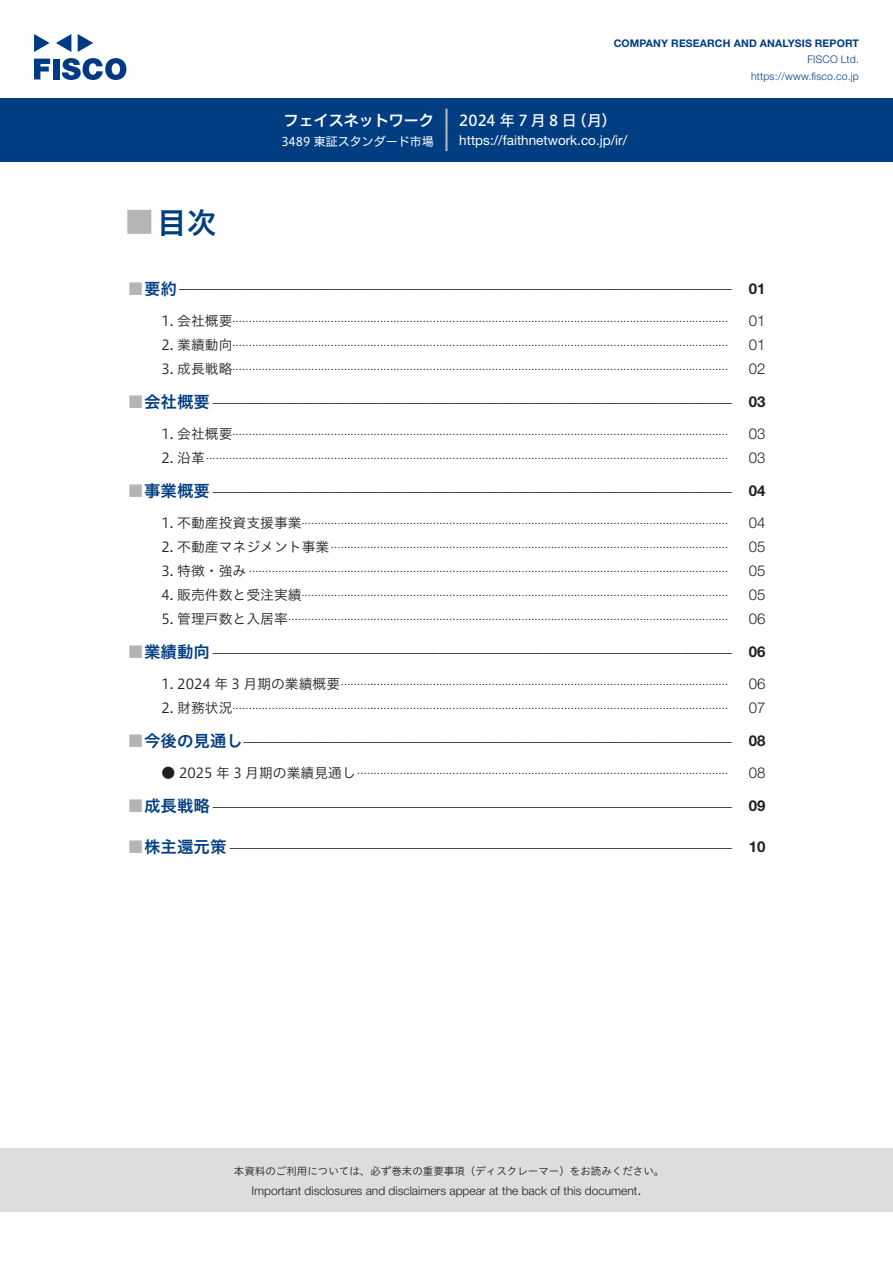
<style>
.page{position:relative;width:893px;height:1263px;background:#fff}
.page>*{position:absolute;margin:0;border:0;box-sizing:border-box;transform-origin:0 0}
.t1{font:30px "Hiragino UD Sans Std N W6";color:#003d81}
.t2{font:24px "Hiragino UD Sans Std W6";color:#b5b5b6}
.t3{font:16.5px "Hiragino UD Sans Std W6";color:#003d81}
.t4{font:300 15px "Helvetica Neue LT Std";color:#231f20}
.t5{font:700 15px "Helvetica Neue LT Std";color:#231f20}
.t6{font:15px "Hiragino UD Sans F Std N W5";letter-spacing:.215em;color:#fff}
.t7{font:15px "Hiragino UD Sans F Std N W6";color:#fff}
.t8{font:13.8px "Hiragino UD Sans Std W3";color:#231f20}
.t9{font:13.5px "Helvetica Neue LT Std";color:#fff}
.t10{font:12px "Hiragino UD Sans Std W3";color:#231f20}
.t11{font:300 12px "Helvetica Neue LT Std";color:#231f20}
.t12{font:12px "Hiragino UD Sans F Std N W4";color:#fff}
.t13{font:10.5px "Hiragino UD Sans Std W3";color:#231f20}
.t14{font:700 10.5px "Helvetica Neue LT Std";letter-spacing:.015em;color:#003d81}
.t15{font:300 10.5px/16.5px "Helvetica Neue LT Std";letter-spacing:.015em;color:#003d81;text-align:right}
.t16{font:9px "Hiragino UD Sans Std W3";color:#231f20}
.s1{color:#b5b5b6}
</style>
<div class="page">
<div style="left:0;top:1148px;width:893px;height:64px;background:#ddd"></div>
<svg style="left:34px;top:59px;width:16px;height:20px"></svg>
<div style="left:53px;top:59px;width:6px;height:20px;background:#003a83"></div>
<svg style="left:62px;top:58px;width:64px;height:22px"></svg>
<svg style="left:34px;top:34px;width:16px;height:18px"></svg>
<svg style="left:78px;top:34px;width:15px;height:18px"></svg>
<svg style="left:56px;top:34px;width:15px;height:18px"></svg>
<div style="left:0;top:98px;width:893px;height:64px;background:#003d81"></div>
<hr style="left:445px;top:109px;width:3px;height:42px;background:#b5b5b6">
<p class="t2" style="left:128px;top:204px;width:25px">█</p>
<p class="t1" style="left:157px;top:199px;width:61px">目次</p>
<h3 class="t7" style="left:284px;top:109px;width:152px">フェイスネットワーク</h3>
<h3 class="t12" style="left:281px;top:132px;width:154px">3489 東証スタンダード市場</h3>
<p class="t14" style="left:614px;top:37px;width:247px">COMPANY RESEARCH AND ANALYSIS REPORT</p>
<p class="t15" style="left:751px;top:51px;width:109px">FISCO Ltd. https://www.fisco.co j p.</p>
<h3 class="t6" style="left:459px;top:109px;width:119px">2024年7月8日</h3>
<h3 class="t6" style="left:572px;top:109px;width:46px">（月(</h3>
<h3 class="t9" style="left:459px;top:132px;width:169px">https://faithnetwork. c o j p. /i r/</h3>
<p class="t3" style="left:128px;top:276px;width:51px"><span class="s1">■</span>要約</p>
<p class="t10" style="left:177px;top:280px;width:557px">-----------------------------------------------------------------------------------------------------------------------------------------------------------------------------------------------------</p>
<p class="t8" style="left:162px;top:310px;width:73px">1. 会社概要</p>
<p class="t16" style="left:233px;top:312px;width:497px">.......................................................................................................................................................</p>
<p class="t8" style="left:162px;top:334px;width:73px">2. 業績動向</p>
<p class="t16" style="left:233px;top:336px;width:497px">.......................................................................................................................................................</p>
<p class="t8" style="left:162px;top:358px;width:73px">3. 成長戦略</p>
<p class="t16" style="left:233px;top:360px;width:497px">.......................................................................................................................................................</p>
<p class="t3" style="left:128px;top:389px;width:84px"><span class="s1">■</span>会社概要</p>
<p class="t10" style="left:210px;top:393px;width:524px">-----------------------------------------------------------------------------------------------------------------------------------------------------------------------------------------</p>
<p class="t8" style="left:162px;top:423px;width:73px">1. 会社概要</p>
<p class="t16" style="left:233px;top:425px;width:497px">.......................................................................................................................................................</p>
<p class="t8" style="left:162px;top:447px;width:45px">2. 沿革</p>
<p class="t16" style="left:206px;top:449px;width:523px">...............................................................................................................................................................</p>
<p class="t3" style="left:128px;top:478px;width:84px"><span class="s1">■</span>事業概要</p>
<p class="t10" style="left:210px;top:482px;width:524px">-----------------------------------------------------------------------------------------------------------------------------------------------------------------------------------------</p>
<p class="t8" style="left:162px;top:512px;width:142px">1. 不動産投資支援事業</p>
<p class="t16" style="left:302px;top:514px;width:428px">..................................................................................................................................</p>
<p class="t8" style="left:162px;top:536px;width:169px">2. 不動産マネジメント事業</p>
<p class="t16" style="left:331px;top:538px;width:398px">.........................................................................................................................</p>
<p class="t8" style="left:162px;top:560px;width:86px">3. 特徴・強み</p>
<p class="t16" style="left:249px;top:562px;width:480px">..................................................................................................................................................</p>
<p class="t8" style="left:162px;top:584px;width:142px">4. 販売件数と受注実績</p>
<p class="t16" style="left:302px;top:586px;width:428px">..................................................................................................................................</p>
<p class="t8" style="left:162px;top:608px;width:128px">5. 管理戸数と入居率</p>
<p class="t16" style="left:289px;top:610px;width:441px">......................................................................................................................................</p>
<p class="t3" style="left:128px;top:639px;width:84px"><span class="s1">■</span>業績動向</p>
<p class="t10" style="left:210px;top:643px;width:524px">-----------------------------------------------------------------------------------------------------------------------------------------------------------------------------------------</p>
<p class="t8" style="left:162px;top:673px;width:180px">1. 2024 年 3 月期の業績概要</p>
<p class="t16" style="left:341px;top:675px;width:388px">......................................................................................................................</p>
<p class="t8" style="left:162px;top:697px;width:73px">2. 財務状況</p>
<p class="t16" style="left:233px;top:699px;width:497px">.......................................................................................................................................................</p>
<p class="t3" style="left:128px;top:728px;width:117px"><span class="s1">■</span>今後の見通し</p>
<p class="t10" style="left:243px;top:732px;width:491px">------------------------------------------------------------------------------------------------------------------------------------------------------------------------------</p>
<p class="t8" style="left:162px;top:762px;width:196px">● 2025 年 3 月期の業績見通し</p>
<p class="t16" style="left:358px;top:764px;width:372px">.................................................................................................................</p>
<p class="t3" style="left:128px;top:793px;width:84px"><span class="s1">■</span>成長戦略</p>
<p class="t10" style="left:210px;top:797px;width:524px">-----------------------------------------------------------------------------------------------------------------------------------------------------------------------------------------</p>
<p class="t3" style="left:128px;top:834px;width:101px"><span class="s1">■</span>株主還元策</p>
<p class="t10" style="left:227px;top:838px;width:508px">-----------------------------------------------------------------------------------------------------------------------------------------------------------------------------------</p>
<p class="t5" style="left:749px;top:279px;width:18px">01</p>
<p class="t4" style="left:749px;top:311px;width:18px">01</p>
<p class="t4" style="left:749px;top:335px;width:18px">01</p>
<p class="t4" style="left:749px;top:359px;width:18px">02</p>
<p class="t5" style="left:749px;top:392px;width:18px">03</p>
<p class="t4" style="left:749px;top:424px;width:18px">03</p>
<p class="t4" style="left:749px;top:448px;width:18px">03</p>
<p class="t5" style="left:749px;top:481px;width:18px">04</p>
<p class="t4" style="left:749px;top:513px;width:18px">04</p>
<p class="t4" style="left:749px;top:537px;width:18px">05</p>
<p class="t4" style="left:749px;top:561px;width:18px">05</p>
<p class="t4" style="left:749px;top:585px;width:18px">05</p>
<p class="t4" style="left:749px;top:609px;width:18px">06</p>
<p class="t5" style="left:749px;top:642px;width:18px">06</p>
<p class="t4" style="left:749px;top:674px;width:18px">06</p>
<p class="t4" style="left:749px;top:698px;width:18px">07</p>
<p class="t5" style="left:749px;top:731px;width:18px">08</p>
<p class="t4" style="left:749px;top:763px;width:18px">08</p>
<p class="t5" style="left:749px;top:796px;width:18px">09</p>
<p class="t5" style="left:749px;top:837px;width:18px">10</p>
<p class="t13" style="left:234px;top:1163px;width:432px">本資料のご利用については、必ず巻末の重要事項（ディスクレーマー）をお読みください。</p>
<h3 class="t4" style="left:637px;top:1180px;width:6px">.</h3>
<h3 class="t11" style="left:251px;top:1183px;width:387px">Important disclosures and disclaimers appear at the back of this document</h3>
</div>
